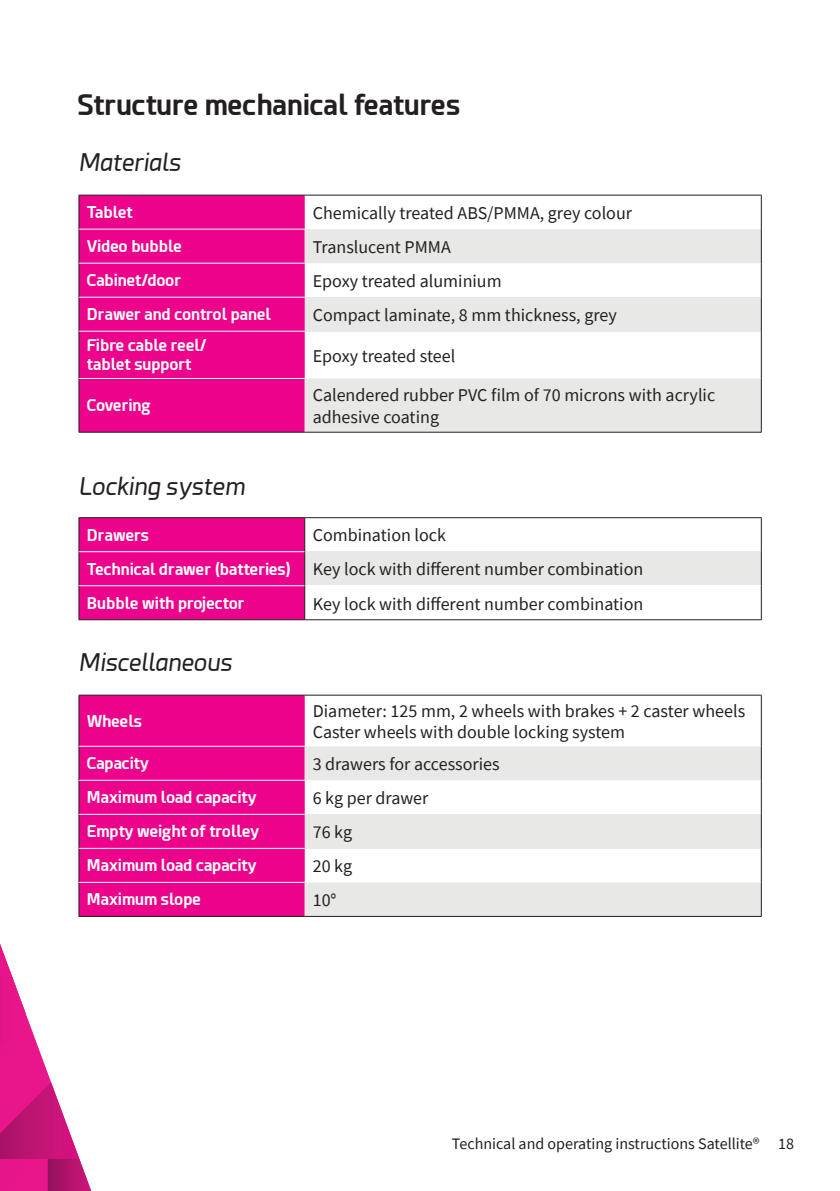
<style>
.page{position:relative;width:840px;height:1191px;background:#fff}
.page>*{position:absolute;margin:0;border:0;box-sizing:border-box;transform-origin:0 0}
.Texte_courant{font:700 28px "Esphimere";color:#231f20}
.Texte_courant-2{font:italic 24px "Esphimere";color:#231f20}
.t1{font:18px/21.6px "Source Sans Pro";color:#231f20}
.t2{font:700 16px "Esphimere";color:#fff}
.t3{font:16px "Source Sans Pro";color:#231f20}
</style>
<div class="page">
<svg style="left:0;top:897px;width:92px;height:294px"></svg>
<div style="left:80px;top:196px;width:224px;height:236px;background:#ed028c"></div>
<svg style="left:304px;top:229px;width:456px;height:203px;fill:#eee9e7"></svg>
<div style="left:304px;top:297px;width:456px;height:34px;background:#e8e9e7"></div>
<hr style="left:79px;top:195px;width:225px;height:1px;background:#231f20">
<hr style="left:79px;top:195px;width:1px;height:34px;background:#231f20">
<hr style="left:304px;top:195px;width:457px;height:1px;background:#231f20">
<hr style="left:760px;top:195px;width:1px;height:34px;background:#231f20">
<hr style="left:79px;top:229px;width:1px;height:34px;background:#231f20">
<hr style="left:760px;top:229px;width:1px;height:34px;background:#231f20">
<hr style="left:79px;top:263px;width:1px;height:34px;background:#231f20">
<hr style="left:760px;top:263px;width:1px;height:34px;background:#231f20">
<hr style="left:79px;top:297px;width:1px;height:34px;background:#231f20">
<hr style="left:760px;top:297px;width:1px;height:34px;background:#231f20">
<hr style="left:79px;top:331px;width:1px;height:47px;background:#231f20">
<hr style="left:760px;top:331px;width:1px;height:47px;background:#231f20">
<hr style="left:79px;top:378px;width:1px;height:54px;background:#231f20">
<hr style="left:760px;top:378px;width:1px;height:54px;background:#231f20">
<hr style="left:79px;top:432px;width:225px;height:1px;background:#231f20">
<hr style="left:304px;top:432px;width:457px;height:1px;background:#231f20">
<hr style="left:79px;top:229px;width:225px;height:1px;background:#fff">
<hr style="left:79px;top:263px;width:225px;height:1px;background:#fff">
<hr style="left:79px;top:297px;width:225px;height:1px;background:#fff">
<hr style="left:79px;top:331px;width:225px;height:1px;background:#fff">
<hr style="left:79px;top:378px;width:225px;height:1px;background:#fff">
<div style="left:80px;top:518px;width:224px;height:101px;background:#ed028c"></div>
<div style="left:304px;top:552px;width:456px;height:34px;background:#e8e9e7"></div>
<hr style="left:304px;top:518px;width:1px;height:34px;background:#231f20">
<hr style="left:304px;top:552px;width:1px;height:34px;background:#231f20">
<hr style="left:304px;top:586px;width:1px;height:33px;background:#231f20">
<hr style="left:79px;top:517px;width:225px;height:1px;background:#231f20">
<hr style="left:79px;top:518px;width:1px;height:34px;background:#231f20">
<hr style="left:79px;top:552px;width:1px;height:34px;background:#231f20">
<hr style="left:79px;top:586px;width:1px;height:33px;background:#231f20">
<hr style="left:79px;top:619px;width:225px;height:1px;background:#231f20">
<hr style="left:79px;top:551px;width:225px;height:1px;background:#fff">
<hr style="left:79px;top:585px;width:225px;height:1px;background:#fff">
<hr style="left:304px;top:517px;width:457px;height:1px;background:#231f20">
<hr style="left:760px;top:518px;width:1px;height:34px;background:#231f20">
<hr style="left:760px;top:552px;width:1px;height:34px;background:#231f20">
<hr style="left:760px;top:586px;width:1px;height:33px;background:#231f20">
<hr style="left:304px;top:619px;width:457px;height:1px;background:#231f20">
<div style="left:80px;top:696px;width:224px;height:220px;background:#ed028c"></div>
<svg style="left:304px;top:746px;width:456px;height:170px;fill:#f0efed"></svg>
<div style="left:304px;top:814px;width:456px;height:34px;background:#e8e9e7"></div>
<hr style="left:79px;top:695px;width:225px;height:1px;background:#231f20">
<hr style="left:79px;top:695px;width:1px;height:51px;background:#231f20">
<hr style="left:79px;top:746px;width:1px;height:34px;background:#231f20">
<hr style="left:79px;top:780px;width:1px;height:34px;background:#231f20">
<hr style="left:79px;top:814px;width:1px;height:34px;background:#231f20">
<hr style="left:79px;top:848px;width:1px;height:34px;background:#231f20">
<hr style="left:79px;top:882px;width:1px;height:34px;background:#231f20">
<hr style="left:79px;top:916px;width:225px;height:1px;background:#231f20">
<hr style="left:79px;top:746px;width:225px;height:1px;background:#fff">
<hr style="left:79px;top:780px;width:225px;height:1px;background:#fff">
<hr style="left:79px;top:814px;width:225px;height:1px;background:#fff">
<hr style="left:79px;top:848px;width:225px;height:1px;background:#fff">
<hr style="left:79px;top:882px;width:225px;height:1px;background:#fff">
<hr style="left:304px;top:695px;width:457px;height:1px;background:#231f20">
<hr style="left:760px;top:695px;width:1px;height:51px;background:#231f20">
<hr style="left:760px;top:746px;width:1px;height:34px;background:#231f20">
<hr style="left:760px;top:780px;width:1px;height:34px;background:#231f20">
<hr style="left:760px;top:814px;width:1px;height:34px;background:#231f20">
<hr style="left:760px;top:848px;width:1px;height:34px;background:#231f20">
<hr style="left:760px;top:882px;width:1px;height:34px;background:#231f20">
<hr style="left:304px;top:916px;width:457px;height:1px;background:#231f20">
<p class="Texte_courant" style="left:77px;top:88px;width:384px">Structure mechanical features</p>
<p class="Texte_courant-2" style="left:79px;top:149px;width:103px">Materials</p>
<p class="t2" style="left:87px;top:202px;width:47px">Tablet</p>
<p class="t1" style="left:312px;top:202px;width:321px">Chemically treated ABS/PMMA, grey colour</p>
<p class="t2" style="left:87px;top:236px;width:96px">Video bubble</p>
<p class="t1" style="left:312px;top:236px;width:139px">Translucent PMMA</p>
<p class="t2" style="left:87px;top:270px;width:96px">Cabinet/door</p>
<p class="t1" style="left:312px;top:270px;width:190px">Epoxy treated aluminium</p>
<p class="t2" style="left:87px;top:304px;width:185px">Drawer and control panel</p>
<p class="t1" style="left:312px;top:304px;width:305px">Compact laminate, 8 mm thickness, grey</p>
<p class="t2" style="left:87px;top:335px;width:121px">Fibre cable reel/</p>
<p class="t2" style="left:87px;top:355px;width:106px">tablet support</p>
<p class="t1" style="left:312px;top:345px;width:144px">Epoxy treated steel</p>
<p class="t2" style="left:87px;top:395px;width:65px">Covering</p>
<p class="t1" style="left:312px;top:384px;width:404px">Calendered rubber PVC film of 70 microns with acrylic adhesive coating</p>
<p class="Texte_courant-2" style="left:79px;top:473px;width:168px">Locking system</p>
<p class="t2" style="left:87px;top:525px;width:64px">Drawers</p>
<p class="t1" style="left:312px;top:524px;width:135px">Combination lock</p>
<p class="t2" style="left:87px;top:559px;width:205px">Technical drawer (batteries)</p>
<p class="t1" style="left:312px;top:558px;width:332px">Key lock with different number combination</p>
<p class="t2" style="left:87px;top:593px;width:159px">Bubble with projector</p>
<p class="t1" style="left:312px;top:592px;width:332px">Key lock with different number combination</p>
<p class="Texte_courant-2" style="left:79px;top:649px;width:155px">Miscellaneous</p>
<p class="t2" style="left:87px;top:711px;width:57px">Wheels</p>
<p class="t1" style="left:312px;top:700px;width:433px">Diameter: 125 mm, 2 wheels with brakes + 2 caster wheels<br>Caster wheels with double locking system</p>
<p class="t2" style="left:87px;top:753px;width:63px">Capacity</p>
<p class="t1" style="left:312px;top:753px;width:188px">3 drawers for accessories</p>
<p class="t2" style="left:87px;top:787px;width:171px">Maximum load capacity</p>
<p class="t1" style="left:312px;top:787px;width:117px">6 kg per drawer</p>
<p class="t2" style="left:87px;top:821px;width:173px">Empty weight of trolley</p>
<p class="t1" style="left:312px;top:821px;width:41px">76 kg</p>
<p class="t2" style="left:87px;top:855px;width:171px">Maximum load capacity</p>
<p class="t1" style="left:312px;top:855px;width:41px">20 kg</p>
<p class="t2" style="left:87px;top:889px;width:115px">Maximum slope</p>
<p class="t1" style="left:312px;top:889px;width:25px">10°</p>
<p class="t3" style="left:451px;top:1133px;width:343px">Technical and operating instructions Satellite® 18</p>
</div>
